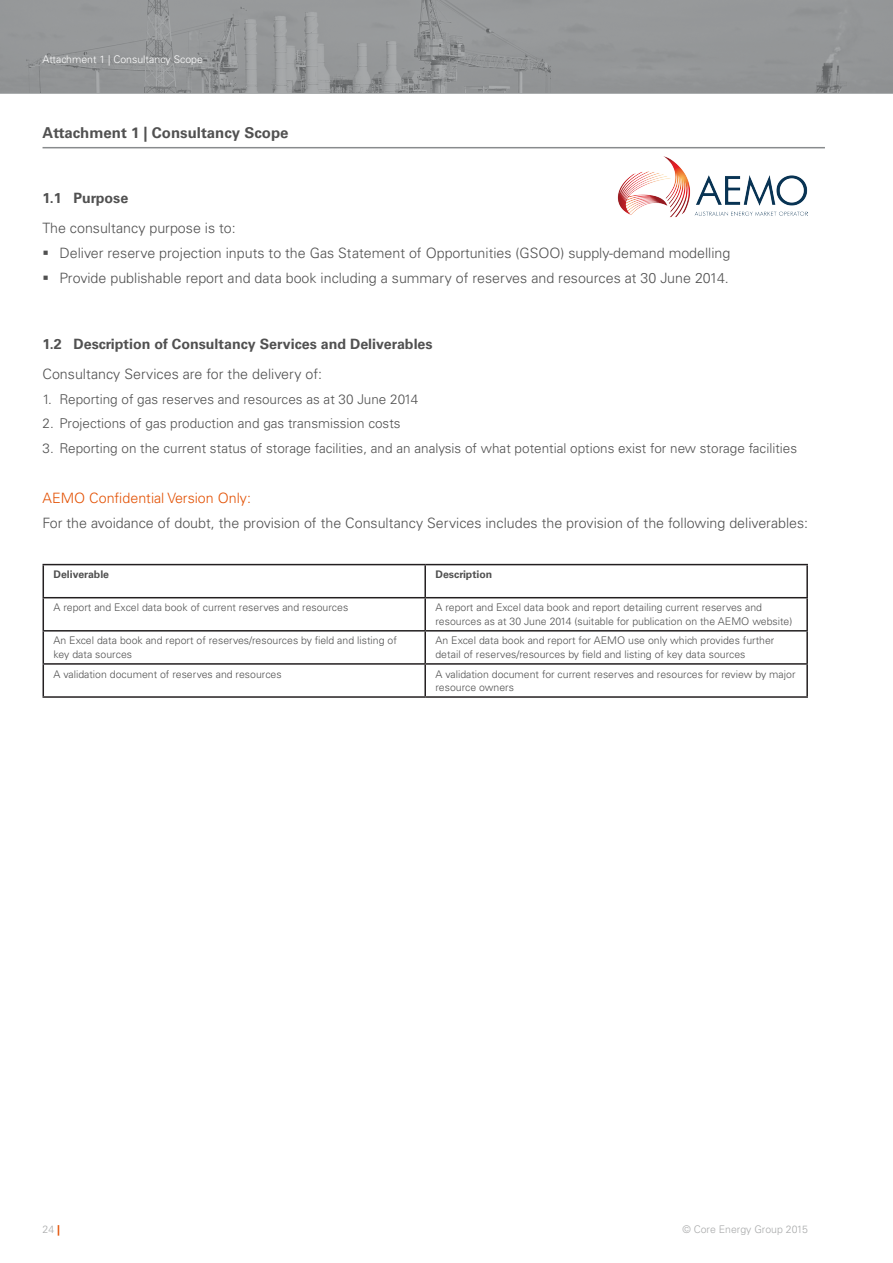
<style>
.page{position:relative;width:893px;height:1263px;background:#fff}
.page>*{position:absolute;margin:0;border:0;box-sizing:border-box;transform-origin:0 0}
.Summary_Body_Heading{font:700 15px "Univers LT Std";color:#515151}
.Body{font:300 14.25px "Univers LT Std";color:#515151}
.Body_Heading{font:700 14.25px "Univers LT Std";color:#515151}
.Body-2{font:300 14.25px "Univers LT Std";color:#e35205}
.t1{font:300 13.5px "Univers LT Std";color:#515151}
.Table_Text{font:300 10.5px/13.5px "Univers LT Std";color:#515151}
.HeaderSub_Away_from{font:300 10.5px "Univers LT Std";color:#fff}
.t2{font:300 10.5px "Univers LT Std";color:#a9aaab}
.Table_Text-2{font:700 10.5px "Univers LT Std";color:#515151}
.s1{font-weight:700;color:#e35205}
</style>
<div class="page">
<svg style="left:0;top:0;width:893px;height:94px;background:#949698"></svg>
<img style="left:617px;top:156px;width:191px;height:62px">
<hr style="left:43px;top:147px;width:782px;height:1px;background:#888b8d">
<hr style="left:43px;top:564px;width:382px;height:1px;background:#231f20">
<hr style="left:43px;top:565px;width:1px;height:32px;background:#231f20">
<hr style="left:425px;top:564px;width:383px;height:1px;background:#231f20">
<hr style="left:424px;top:565px;width:2px;height:32px;background:#231f20">
<hr style="left:806px;top:565px;width:2px;height:32px;background:#231f20">
<hr style="left:43px;top:597px;width:382px;height:1px;background:#231f20">
<hr style="left:43px;top:598px;width:1px;height:32px;background:#231f20">
<hr style="left:425px;top:597px;width:383px;height:1px;background:#231f20">
<hr style="left:424px;top:598px;width:2px;height:32px;background:#231f20">
<hr style="left:806px;top:598px;width:2px;height:32px;background:#231f20">
<hr style="left:43px;top:630px;width:382px;height:1px;background:#231f20">
<hr style="left:43px;top:631px;width:1px;height:32px;background:#231f20">
<hr style="left:425px;top:630px;width:383px;height:1px;background:#231f20">
<hr style="left:424px;top:631px;width:2px;height:32px;background:#231f20">
<hr style="left:806px;top:631px;width:2px;height:32px;background:#231f20">
<hr style="left:43px;top:663px;width:382px;height:2px;background:#231f20">
<hr style="left:43px;top:665px;width:1px;height:31px;background:#231f20">
<hr style="left:425px;top:663px;width:383px;height:2px;background:#231f20">
<hr style="left:424px;top:665px;width:2px;height:31px;background:#231f20">
<hr style="left:806px;top:665px;width:2px;height:31px;background:#231f20">
<hr style="left:43px;top:696px;width:382px;height:2px;background:#231f20">
<hr style="left:425px;top:696px;width:383px;height:2px;background:#231f20">
<p class="HeaderSub_Away_from" style="left:43px;top:53px;width:162px">Attachment 1 | Consultancy Scope</p>
<p class="Summary_Body_Heading" style="left:43px;top:124px;width:248px">Attachment 1 | Consultancy Scope</p>
<p class="Body_Heading" style="left:43px;top:190px;width:87px">1.1 Purpose</p>
<p class="Body" style="left:43px;top:219px;width:195px">The consultancy purpose is to:</p>
<p class="Body" style="left:43px;top:244px;width:689px">▪ Deliver reserve projection inputs to the Gas Statement of Opportunities (GSOO) supply-demand modelling</p>
<p class="Body" style="left:43px;top:269px;width:688px">▪ Provide publishable report and data book including a summary of reserves and resources at 30 June 2014.</p>
<p class="Body_Heading" style="left:43px;top:335px;width:392px">1.2 Description of Consultancy Services and Deliverables</p>
<p class="Body" style="left:43px;top:365px;width:281px">Consultancy Services are for the delivery of:</p>
<p class="t1" style="left:43px;top:391px;width:377px">1. Reporting of gas reserves and resources as at 30 June 2014</p>
<p class="t1" style="left:43px;top:415px;width:360px">2. Projections of gas production and gas transmission costs</p>
<p class="t1" style="left:43px;top:440px;width:756px">3. Reporting on the current status of storage facilities, and an analysis of what potential options exist for new storage facilities</p>
<p class="Body-2" style="left:43px;top:489px;width:210px">AEMO Confidential Version Only:</p>
<p class="Body" style="left:43px;top:514px;width:767px">For the avoidance of doubt, the provision of the Consultancy Services includes the provision of the following deliverables:</p>
<p class="Table_Text-2" style="left:54px;top:568px;width:57px">Deliverable</p>
<p class="Table_Text-2" style="left:435px;top:568px;width:58px">Description</p>
<p class="Table_Text" style="left:54px;top:601px;width:296px">A report and Excel data book of current reserves and resources</p>
<p class="Table_Text" style="left:435px;top:601px;width:358px">A report and Excel data book and report detailing current reserves and resources as at 30 June 2014 (suitable for publication on the AEMO website)</p>
<p class="Table_Text" style="left:54px;top:634px;width:345px">An Excel data book and report of reserves/resources by field and listing of key data sources</p>
<p class="Table_Text" style="left:435px;top:634px;width:340px">An Excel data book and report for AEMO use only which provides further detail of reserves/resources by field and listing of key data sources</p>
<p class="Table_Text" style="left:54px;top:667px;width:230px">A validation document of reserves and resources</p>
<p class="Table_Text" style="left:435px;top:667px;width:362px">A validation document for current reserves and resources for review by major resource owners</p>
<p class="t2" style="left:43px;top:1223px;width:19px">24 <span class="s1">|</span></p>
<p class="t2" style="left:682px;top:1223px;width:127px">© Core Energy Group 2015</p>
</div>
